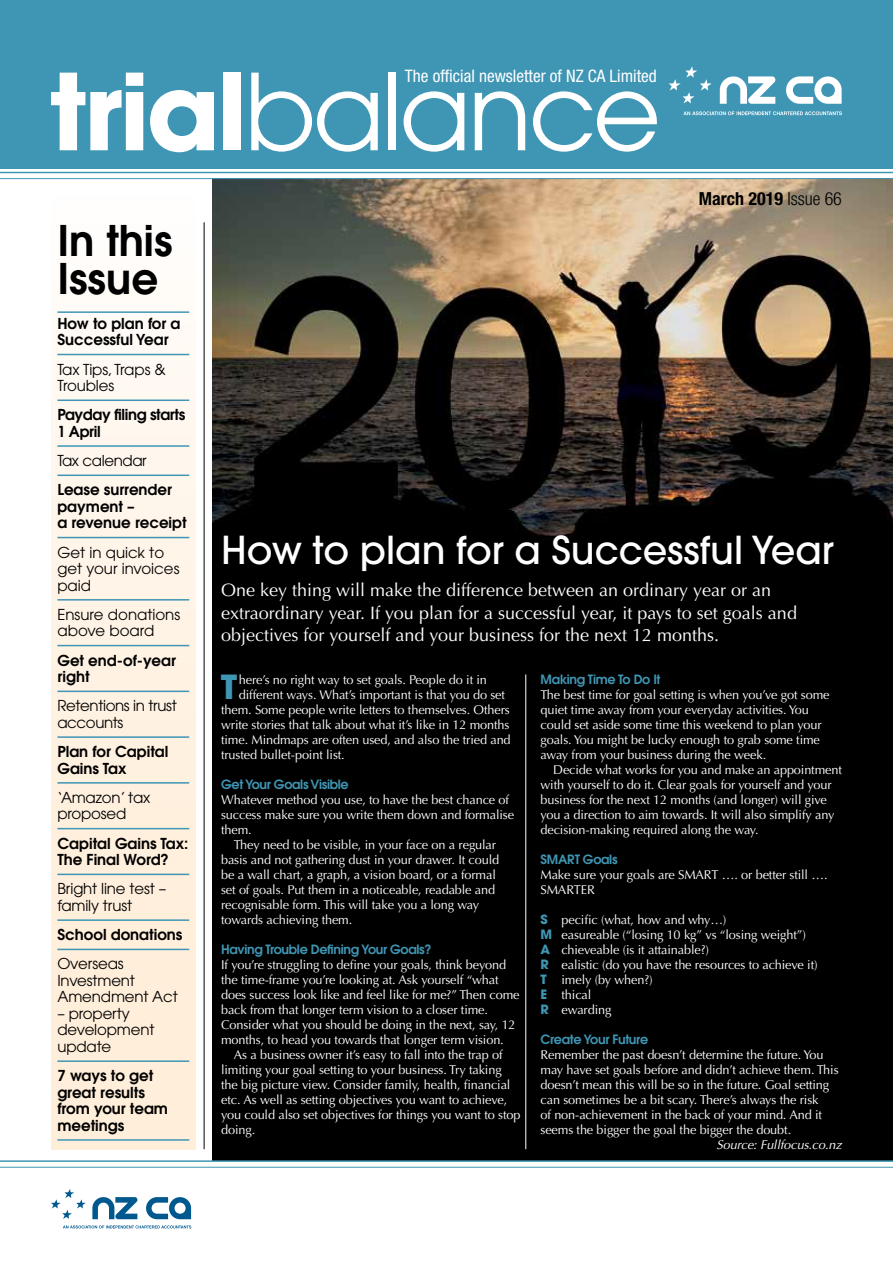
<style>
.page{position:relative;width:893px;height:1263px;background:#fff}
.page>*{position:absolute;margin:0;border:0;box-sizing:border-box;transform-origin:0 0}
.t1{font:600 42px/37.5px "Avant Garde";color:#000}
.t2{font:500 38.25px "Avant Garde";color:#fff}
.t3{font:700 33px "Avant Garde";color:#3f96b4}
.t4{font:18px/22.5px "Optima";color:#fff}
.t5{font:700 condensed 18px "Helvetica Neue";color:#000}
.t6{font:condensed 17.25px "Helvetica Neue";color:#fff}
.t7{font:15px/16.5px "Avant Garde";letter-spacing:-.01em;color:#000}
.t8{font:600 15px/16.5px "Avant Garde";color:#000}
.t9{font:600 15px/16.5px "Avant Garde";letter-spacing:-.025em;color:#000}
.t10{font:12.75px/15px "Optima";letter-spacing:-.01em;color:#fff}
.t11{font:600 12.75px "Avant Garde";letter-spacing:-.025em;color:#3f96b4}
.t12{font:italic 12.75px "Optima";letter-spacing:-.01em;color:#fff}
.s1{font-weight:300}
.s2{font-family:"Avant Garde";font-weight:700;color:#3f96b4}
</style>
<div class="page">
<svg style="left:63px;top:1225px;width:128px;height:3px"></svg>
<svg style="left:92px;top:1197px;width:99px;height:22px"></svg>
<svg style="left:51px;top:1189px;width:35px;height:30px"></svg>
<div style="left:213px;top:179px;width:680px;height:981px;background:#000"></div>
<img style="left:213px;top:179px;width:680px;height:358px">
<div style="left:0;top:0;width:893px;height:169px;background:#3f96b4"></div>
<hr style="left:204px;top:222px;width:1px;height:927px;background:#000">
<div style="left:51px;top:195px;width:145px;height:954px;background:linear-gradient(to bottom,#fefcf9,#feebd3)"></div>
<hr style="left:57px;top:311px;width:132px;height:2px;background:#3f96b4">
<hr style="left:57px;top:354px;width:132px;height:1px;background:#3f96b4">
<hr style="left:57px;top:399px;width:132px;height:2px;background:#3f96b4">
<hr style="left:57px;top:445px;width:132px;height:2px;background:#3f96b4">
<hr style="left:57px;top:474px;width:132px;height:2px;background:#3f96b4">
<hr style="left:57px;top:537px;width:132px;height:1px;background:#3f96b4">
<hr style="left:57px;top:599px;width:132px;height:1px;background:#3f96b4">
<hr style="left:57px;top:645px;width:132px;height:1px;background:#3f96b4">
<hr style="left:57px;top:691px;width:132px;height:1px;background:#3f96b4">
<hr style="left:57px;top:736px;width:132px;height:2px;background:#3f96b4">
<hr style="left:57px;top:782px;width:132px;height:2px;background:#3f96b4">
<hr style="left:57px;top:828px;width:132px;height:1px;background:#3f96b4">
<hr style="left:57px;top:874px;width:132px;height:1px;background:#3f96b4">
<hr style="left:57px;top:919px;width:132px;height:2px;background:#3f96b4">
<hr style="left:57px;top:949px;width:132px;height:1px;background:#3f96b4">
<hr style="left:57px;top:1060px;width:132px;height:2px;background:#3f96b4">
<hr style="left:57px;top:1139px;width:132px;height:2px;background:#3f96b4">
<svg style="left:51px;top:73px;width:92px;height:77px"></svg>
<svg style="left:150px;top:90px;width:64px;height:62px"></svg>
<div style="left:224px;top:73px;width:17px;height:77px;background:#fff"></div>
<svg style="left:251px;top:73px;width:127px;height:79px"></svg>
<div style="left:388px;top:73px;width:7px;height:77px;background:#fff"></div>
<svg style="left:404px;top:91px;width:60px;height:61px"></svg>
<svg style="left:475px;top:91px;width:50px;height:59px"></svg>
<svg style="left:533px;top:91px;width:124px;height:61px"></svg>
<hr style="left:0;top:172px;width:893px;height:1px;background:#3f96b4">
<hr style="left:0;top:178px;width:893px;height:1px;background:#3f96b4">
<svg style="left:683px;top:111px;width:159px;height:4px"></svg>
<svg style="left:720px;top:76px;width:122px;height:28px"></svg>
<svg style="left:669px;top:66px;width:43px;height:37px"></svg>
<hr style="left:0;top:1160px;width:893px;height:2px;background:#3f96b4">
<hr style="left:0;top:1167px;width:893px;height:1px;background:#3f96b4">
<hr style="left:525px;top:674px;width:1px;height:475px;background:#fff">
<h3 class="t6" style="left:405px;top:65px;width:253px">The official newsletter of NZ CA Limited</h3>
<h1 class="t1" style="left:57px;top:221px;width:117px">In this<br>Issue</h1>
<p class="t8" style="left:57px;top:315px;width:125px">How to plan for a<br>Successful Year</p>
<p class="t7" style="left:57px;top:361px;width:110px">Tax Tips, Traps &amp;<br>Troubles</p>
<p class="t9" style="left:57px;top:406px;width:129px">Payday filing starts<br>1 April</p>
<p class="t7" style="left:57px;top:452px;width:91px">Tax calendar</p>
<p class="t8" style="left:57px;top:481px;width:131px">Lease surrender payment –<br>a revenue receipt</p>
<p class="t7" style="left:57px;top:544px;width:124px">Get in quick to get your invoices paid</p>
<p class="t7" style="left:57px;top:606px;width:124px">Ensure donations above board</p>
<p class="t8" style="left:57px;top:651px;width:120px">Get end-of-year right</p>
<p class="t7" style="left:57px;top:697px;width:121px">Retentions in trust accounts</p>
<p class="t8" style="left:57px;top:743px;width:112px">Plan for Capital<br>Gains Tax</p>
<p class="t7" style="left:57px;top:789px;width:94px">‘Amazon’ tax proposed</p>
<p class="t8" style="left:57px;top:834px;width:132px">Capital Gains Tax:<br>The Final Word?</p>
<p class="t7" style="left:57px;top:880px;width:110px">Bright line test – family trust</p>
<p class="t8" style="left:57px;top:926px;width:127px">School donations</p>
<p class="t7" style="left:57px;top:955px;width:122px">Overseas<br>Investment<br>Amendment Act</p>
<p class="t7" style="left:57px;top:1005px;width:99px">– property development update</p>
<p class="t8" style="left:57px;top:1067px;width:112px">7 ways to get great results from your team meetings</p>
<h3 class="t5" style="left:699px;top:188px;width:145px">March 2019 <span class="s1">Issue 66</span></h3>
<h2 class="t2" style="left:221px;top:527px;width:614px">How to plan for a Successful Year</h2>
<h3 class="t4" style="left:221px;top:579px;width:577px">One key thing will make the difference between an ordinary year or an extraordinary year. If you plan for a successful year, it pays to set goals and objectives for yourself and your business for the next 12 months.</h3>
<h3 class="t3" style="left:221px;top:665px;width:18px">T</h3>
<p class="t10" style="left:239px;top:672px;width:250px">here’s no right way to set goals. People do it in</p>
<p class="t11" style="left:540px;top:671px;width:121px">Making Time To Do It</p>
<p class="t10" style="left:540px;top:687px;width:290px">The best time for goal setting is when you’ve got some quiet time away from your everyday activities. You could set aside some time this weekend to plan your goals. You might be lucky enough to grab some time away from your business during the week.</p>
<p class="t10" style="left:540px;top:762px;width:303px;text-indent:13px">Decide what works for you and make an appointment with yourself to do it. Clear goals for yourself and your business for the next 12 months (and longer) will give you a direction to aim towards. It will also simplify any decision-making required along the way.</p>
<p class="t11" style="left:540px;top:851px;width:79px">SMART Goals</p>
<p class="t10" style="left:540px;top:867px;width:289px">Make sure your goals are SMART …. or better still ….<br>SMARTER</p>
<p class="t10" style="left:540px;top:912px;width:279px"><span class="s2">S</span> pecific (what, how and why…)<br><span class="s2">M</span> easureable (“losing 10 kg” vs “losing weight”)<br><span class="s2">A</span> chieveable (is it attainable?)<br><span class="s2">R</span> ealistic (do you have the resources to achieve it)<br><span class="s2">T</span> imely (by when?)<br><span class="s2">E</span> thical<br><span class="s2">R</span> ewarding</p>
<p class="t11" style="left:540px;top:1031px;width:109px">Create Your Future</p>
<p class="t10" style="left:540px;top:1047px;width:300px">Remember the past doesn’t determine the future. You may have set goals before and didn’t achieve them. This doesn’t mean this will be so in the future. Goal setting can sometimes be a bit scary. There’s always the risk<br>of non-achievement in the back of your mind. And it seems the bigger the goal the bigger the doubt.</p>
<p class="t12" style="left:717px;top:1137px;width:127px">Source: Fullfocus.co.nz</p>
<p class="t10" style="left:239px;top:687px;width:268px">different ways. What’s important is that you do set</p>
<p class="t10" style="left:221px;top:702px;width:290px">them. Some people write letters to themselves. Others</p>
<p class="t10" style="left:221px;top:717px;width:290px">write stories that talk about what it’s like in 12 months</p>
<p class="t10" style="left:221px;top:732px;width:291px">time. Mindmaps are often used, and also the tried and</p>
<p class="t10" style="left:221px;top:747px;width:125px">trusted bullet-point list.</p>
<p class="t11" style="left:221px;top:776px;width:129px">Get Your Goals Visible</p>
<p class="t10" style="left:221px;top:792px;width:294px">Whatever method you use, to have the best chance of success make sure you write them down and formalise them.</p>
<p class="t10" style="left:221px;top:837px;width:280px;text-indent:13px">They need to be visible, in your face on a regular basis and not gathering dust in your drawer. It could be a wall chart, a graph, a vision board, or a formal set of goals. Put them in a noticeable, readable and recognisable form. This will take you a long way towards achieving them.</p>
<p class="t11" style="left:221px;top:941px;width:212px">Having Trouble Defining Your Goals?</p>
<p class="t10" style="left:221px;top:957px;width:300px">If you’re struggling to define your goals, think beyond the time-frame you’re looking at. Ask yourself “what does success look like and feel like for me?” Then come back from that longer term vision to a closer time.<br>Consider what you should be doing in the next, say, 12 months, to head you towards that longer term vision.</p>
<p class="t10" style="left:221px;top:1047px;width:301px;text-indent:13px">As a business owner it’s easy to fall into the trap of limiting your goal setting to your business. Try taking the big picture view. Consider family, health, financial etc. As well as setting objectives you want to achieve, you could also set objectives for things you want to stop doing.</p>
</div>
